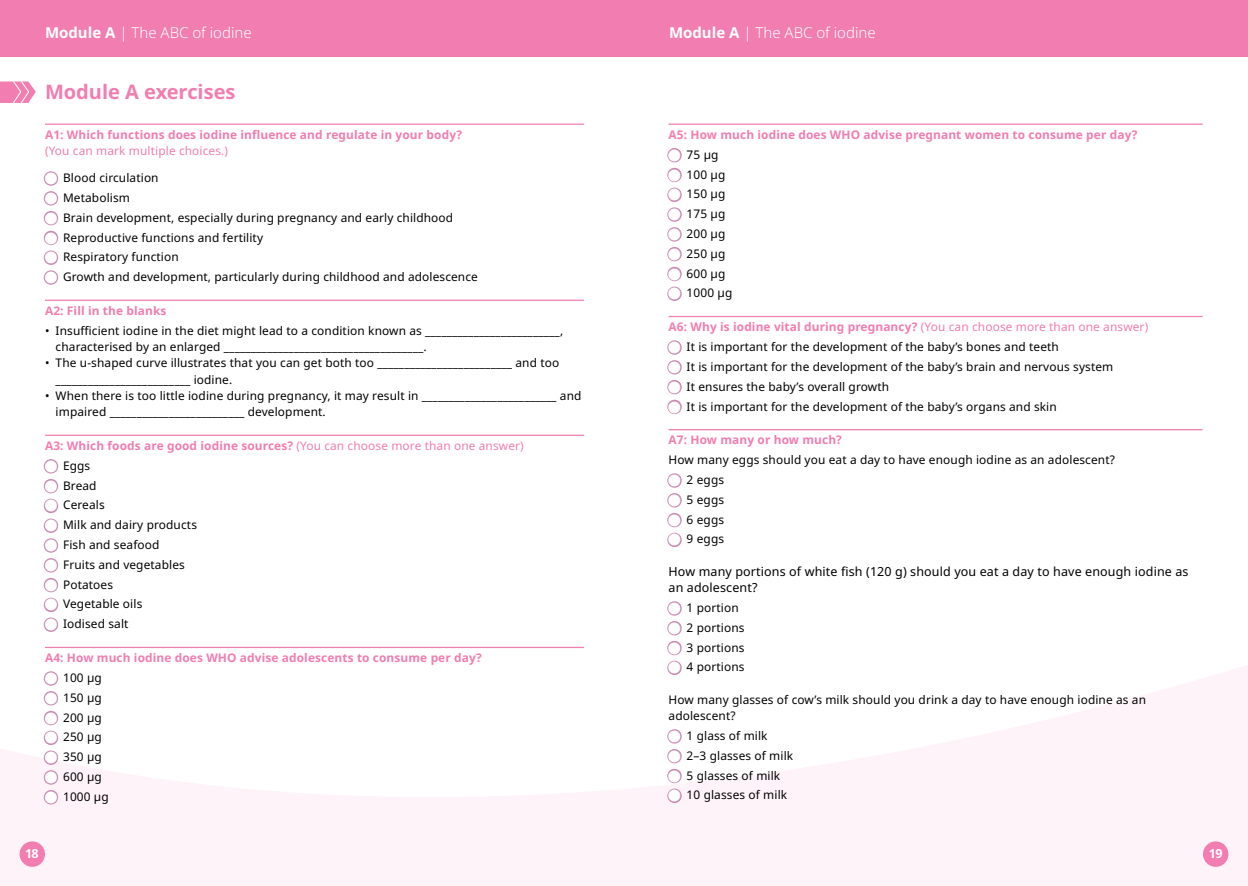
<style>
.page{position:relative;width:1248px;height:886px;background:#fff}
.page>*{position:absolute;margin:0;border:0;box-sizing:border-box;transform-origin:0 0}
.t1{font:700 20px "Noto Sans";color:#f17db1}
.t2{font:300 15px "Noto Sans";color:#fff}
.t3{font:12.5px/16.2px "Noto Sans";letter-spacing:.01em;color:#000}
.t4{font:700 12.5px "Noto Sans";color:#fff}
.t5{font:11.88px/16.2px "Noto Sans";letter-spacing:.01em;color:#000}
.t6{font:700 11.88px "Noto Sans";letter-spacing:.01em;color:#f17db1}
.t7{font:11.88px "Noto Sans";letter-spacing:.01em;color:#f17db1}
.s1{font-weight:700}
.s2{color:#ca8ab2}
.s3{font-weight:400}
</style>
<div class="page">
<div style="left:0;top:0;width:1247px;height:57px;background:#f17db1"></div>
<svg style="left:0;top:646px;width:1247px;height:240px"></svg>
<div style="left:20px;top:841px;width:25px;height:26px;background:#f17db1;border-radius:50%"></div>
<div style="left:1202px;top:841px;width:26px;height:26px;background:#f17db1;border-radius:50%"></div>
<svg style="left:0;top:81px;width:36px;height:22px"></svg>
<hr style="left:45px;top:124px;width:539px;height:1px;background:#f17db1">
<hr style="left:45px;top:300px;width:539px;height:1px;background:#f17db1">
<hr style="left:45px;top:435px;width:539px;height:1px;background:#f17db1">
<hr style="left:45px;top:647px;width:539px;height:1px;background:#f17db1">
<hr style="left:668px;top:124px;width:534px;height:1px;background:#f17db1">
<hr style="left:668px;top:316px;width:534px;height:1px;background:#f17db1">
<hr style="left:668px;top:429px;width:534px;height:1px;background:#f17db1">
<p class="t2" style="left:45px;top:22px;width:208px"><span class="s1">Module A</span> | The ABC of iodine</p>
<p class="t2" style="left:669px;top:22px;width:208px"><span class="s1">Module A</span> | The ABC of iodine</p>
<h1 class="t1" style="left:45px;top:78px;width:192px">Module A exercises</h1>
<p class="t6" style="left:45px;top:126px;width:418px">A1: Which functions does iodine influence and regulate in your body?</p>
<p class="t7" style="left:45px;top:143px;width:184px">(You can mark multiple choices.)</p>
<p class="t5" style="left:45px;top:170px;width:115px"><span class="s2">■</span> Blood circulation</p>
<p class="t5" style="left:45px;top:190px;width:86px"><span class="s2">■</span> Metabolism</p>
<p class="t5" style="left:45px;top:210px;width:409px"><span class="s2">■</span> Brain development, especially during pregnancy and early childhood</p>
<p class="t5" style="left:45px;top:229px;width:219px"><span class="s2">■</span> Reproductive functions and fertility</p>
<p class="t5" style="left:45px;top:249px;width:135px"><span class="s2">■</span> Respiratory function</p>
<p class="t5" style="left:45px;top:269px;width:434px"><span class="s2">■</span> Growth and development, particularly during childhood and adolescence</p>
<p class="t6" style="left:45px;top:302px;width:123px">A2: Fill in the blanks</p>
<p class="t5" style="left:56px;top:323px;width:509px;text-indent:-11px">• Insufficient iodine in the diet might lead to a condition known as _________________________, characterised by an enlarged _____________________________________.</p>
<p class="t5" style="left:56px;top:355px;width:505px;text-indent:-11px">• The u-shaped curve illustrates that you can get both too _________________________ and too _________________________ iodine.</p>
<p class="t5" style="left:56px;top:388px;width:527px;text-indent:-11px">• When there is too little iodine during pregnancy, it may result in _________________________ and impaired _________________________ development.</p>
<p class="t6" style="left:45px;top:437px;width:480px">A3: Which foods are good iodine sources? <span class="s3">(You can choose more than one answer)</span></p>
<p class="t5" style="left:45px;top:458px;width:47px"><span class="s2">■</span> Eggs</p>
<p class="t5" style="left:45px;top:477px;width:53px"><span class="s2">■</span> Bread</p>
<p class="t5" style="left:45px;top:497px;width:61px"><span class="s2">■</span> Cereals</p>
<p class="t5" style="left:45px;top:517px;width:153px"><span class="s2">■</span> Milk and dairy products</p>
<p class="t5" style="left:45px;top:537px;width:116px"><span class="s2">■</span> Fish and seafood</p>
<p class="t5" style="left:45px;top:557px;width:141px"><span class="s2">■</span> Fruits and vegetables</p>
<p class="t5" style="left:45px;top:576px;width:70px"><span class="s2">■</span> Potatoes</p>
<p class="t5" style="left:45px;top:596px;width:99px"><span class="s2">■</span> Vegetable oils</p>
<p class="t5" style="left:45px;top:616px;width:85px"><span class="s2">■</span> Iodised salt</p>
<p class="t6" style="left:45px;top:649px;width:438px">A4: How much iodine does WHO advise adolescents to consume per day?</p>
<p class="t5" style="left:45px;top:670px;width:58px"><span class="s2">■</span> 100 µg</p>
<p class="t5" style="left:45px;top:690px;width:58px"><span class="s2">■</span> 150 µg</p>
<p class="t5" style="left:45px;top:709px;width:58px"><span class="s2">■</span> 200 µg</p>
<p class="t5" style="left:45px;top:729px;width:58px"><span class="s2">■</span> 250 µg</p>
<p class="t5" style="left:45px;top:749px;width:58px"><span class="s2">■</span> 350 µg</p>
<p class="t5" style="left:45px;top:769px;width:58px"><span class="s2">■</span> 600 µg</p>
<p class="t5" style="left:45px;top:789px;width:65px"><span class="s2">■</span> 1000 µg</p>
<p class="t6" style="left:668px;top:126px;width:470px">A5: How much iodine does WHO advise pregnant women to consume per day?</p>
<p class="t5" style="left:668px;top:147px;width:51px"><span class="s2">■</span> 75 µg</p>
<p class="t5" style="left:668px;top:166px;width:58px"><span class="s2">■</span> 100 µg</p>
<p class="t5" style="left:668px;top:186px;width:58px"><span class="s2">■</span> 150 µg</p>
<p class="t5" style="left:668px;top:206px;width:58px"><span class="s2">■</span> 175 µg</p>
<p class="t5" style="left:668px;top:226px;width:58px"><span class="s2">■</span> 200 µg</p>
<p class="t5" style="left:668px;top:246px;width:58px"><span class="s2">■</span> 250 µg</p>
<p class="t5" style="left:668px;top:265px;width:58px"><span class="s2">■</span> 600 µg</p>
<p class="t5" style="left:668px;top:285px;width:65px"><span class="s2">■</span> 1000 µg</p>
<p class="t6" style="left:668px;top:319px;width:481px">A6: Why is iodine vital during pregnancy? <span class="s3">(You can choose more than one answer)</span></p>
<p class="t5" style="left:668px;top:339px;width:392px"><span class="s2">■</span> It is important for the development of the baby’s bones and teeth</p>
<p class="t5" style="left:668px;top:359px;width:446px"><span class="s2">■</span> It is important for the development of the baby’s brain and nervous system</p>
<p class="t5" style="left:668px;top:378px;width:222px"><span class="s2">■</span> It ensures the baby’s overall growth</p>
<p class="t5" style="left:668px;top:398px;width:390px"><span class="s2">■</span> It is important for the development of the baby’s organs and skin</p>
<p class="t6" style="left:668px;top:432px;width:175px">A7: How many or how much?</p>
<p class="t5" style="left:668px;top:452px;width:448px">How many eggs should you eat a day to have enough iodine as an adolescent?</p>
<p class="t5" style="left:668px;top:472px;width:57px"><span class="s2">■</span> 2 eggs</p>
<p class="t5" style="left:668px;top:492px;width:57px"><span class="s2">■</span> 5 eggs</p>
<p class="t5" style="left:668px;top:511px;width:57px"><span class="s2">■</span> 6 eggs</p>
<p class="t5" style="left:668px;top:531px;width:57px"><span class="s2">■</span> 9 eggs</p>
<p class="t3" style="left:668px;top:564px;width:521px">How many portions of white fish (120 g) should you eat a day to have enough iodine as an adolescent?</p>
<p class="t5" style="left:668px;top:600px;width:72px"><span class="s2">■</span> 1 portion</p>
<p class="t5" style="left:668px;top:620px;width:77px"><span class="s2">■</span> 2 portions</p>
<p class="t5" style="left:668px;top:639px;width:77px"><span class="s2">■</span> 3 portions</p>
<p class="t5" style="left:668px;top:659px;width:77px"><span class="s2">■</span> 4 portions</p>
<p class="t5" style="left:668px;top:692px;width:479px">How many glasses of cow’s milk should you drink a day to have enough iodine as an adolescent?</p>
<p class="t5" style="left:668px;top:728px;width:101px"><span class="s2">■</span> 1 glass of milk</p>
<p class="t5" style="left:668px;top:747px;width:126px"><span class="s2">■</span> 2–3 glasses of milk</p>
<p class="t5" style="left:668px;top:767px;width:113px"><span class="s2">■</span> 5 glasses of milk</p>
<p class="t5" style="left:668px;top:787px;width:120px"><span class="s2">■</span> 10 glasses of milk</p>
<p class="t4" style="left:25px;top:844px;width:15px">18</p>
<p class="t4" style="left:1208px;top:844px;width:15px">19</p>
</div>
